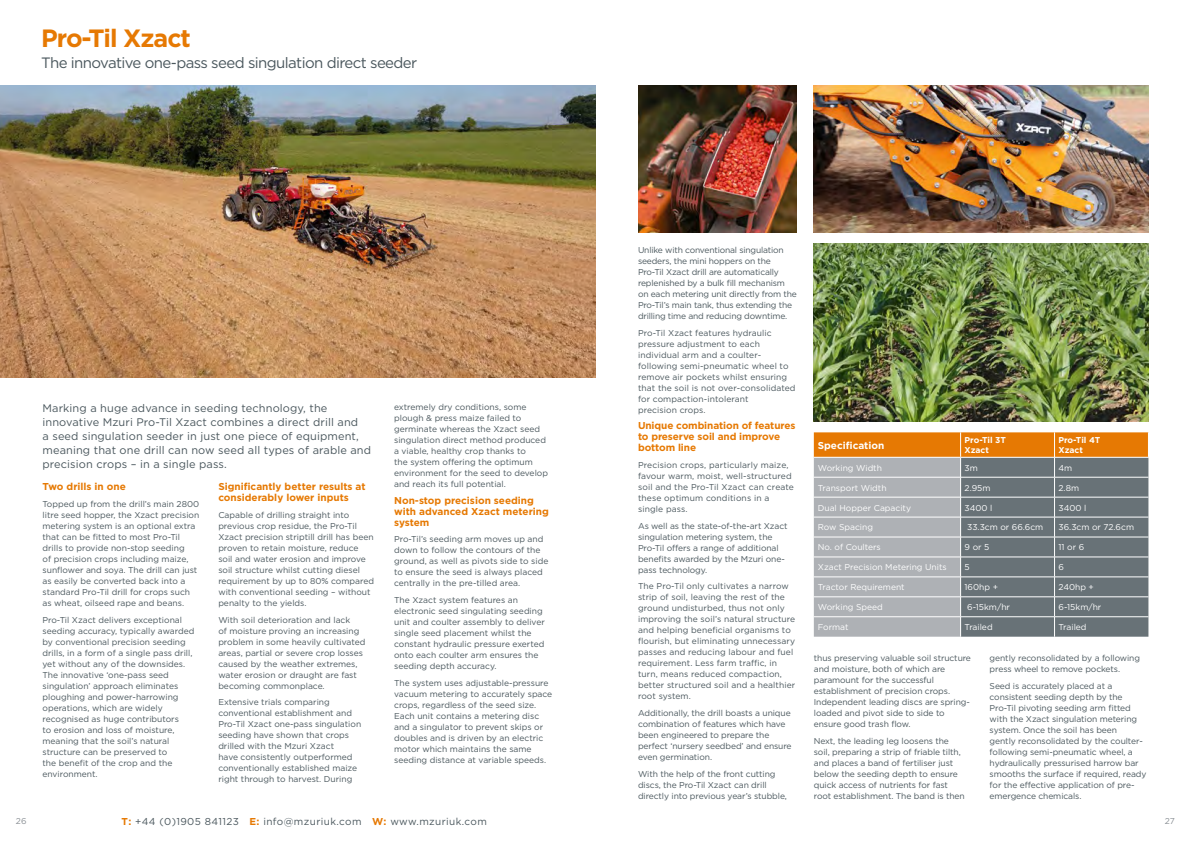
<style>
.page{position:relative;width:1191px;height:842px;background:#fff}
.page>*{position:absolute;margin:0;border:0;box-sizing:border-box;transform-origin:0 0}
.t1{font:700 25px "Gotham";letter-spacing:-.04em;color:#e67903}
.t2{font:15px "Gotham";letter-spacing:-.04em;color:#4a575d}
.t3{font:11px/14px "Gotham";letter-spacing:.01em;color:#4a575d}
.t4{font:700 10px/11px "Gotham";color:#e67903}
.t5{font:10px "Gotham";letter-spacing:.04em;color:#4a575d}
.t6{font:700 10px "Gotham";color:#fff}
.t7{font:8.5px/11px "Gotham";color:#4a575d}
.t8{font:8.5px "Gotham";color:#fff}
.t9{font:8.5px/11px "Gotham";letter-spacing:-.02em;color:#4a575d}
.t10{font:700 8.5px/10.2px "Gotham";color:#fff}
.t11{font:8.5px "Gotham";color:#898f94}
.s1{font-weight:700;color:#e67903}
</style>
<div class="page">
<img style="left:0;top:85px;width:595px;height:292px">
<img style="left:639px;top:86px;width:158px;height:147px">
<img style="left:814px;top:86px;width:334px;height:147px">
<img style="left:814px;top:244px;width:334px;height:177px">
<svg style="left:814px;top:432px;width:335px;height:205px;background:#989187"></svg>
<h1 class="t1" style="left:41px;top:22px;width:151px">Pro-Til Xzact</h1>
<h2 class="t2" style="left:41px;top:53px;width:377px">The innovative one-pass seed singulation direct seeder</h2>
<p class="t3" style="left:43px;top:401px;width:330px">Marking a huge advance in seeding technology, the innovative Mzuri Pro-Til Xzact combines a direct drill and<br>a seed singulation seeder in just one piece of equipment, meaning that one drill can now seed all types of arable and precision crops – in a single pass.</p>
<p class="t4" style="left:43px;top:481px;width:85px">Two drills in one</p>
<p class="t7" style="left:43px;top:498px;width:158px">Topped up from the drill’s main 2800 litre seed hopper, the Xzact precision metering system is an optional extra that can be fitted to most Pro-Til drills to provide non-stop seeding<br>of precision crops including maize, sunflower and soya. The drill can just as easily be converted back into a standard Pro-Til drill for crops such as wheat, oilseed rape and beans.</p>
<p class="t7" style="left:43px;top:614px;width:153px">Pro-Til Xzact delivers exceptional seeding accuracy, typically awarded by conventional precision seeding drills, in a form of a single pass drill, yet without any of the downsides.<br>The innovative ‘one-pass seed singulation’ approach eliminates ploughing and power-harrowing operations, which are widely recognised as huge contributors<br>to erosion and loss of moisture, meaning that the soil’s natural structure can be preserved to<br>the benefit of the crop and the environment.</p>
<p class="t4" style="left:218px;top:481px;width:149px">Significantly better results at considerably lower inputs</p>
<p class="t7" style="left:218px;top:509px;width:157px">Capable of drilling straight into previous crop residue, the Pro-Til Xzact precision striptill drill has been proven to retain moisture, reduce soil and water erosion and improve soil structure whilst cutting diesel requirement by up to 80% compared with conventional seeding – without penalty to the yields.</p>
<p class="t7" style="left:218px;top:614px;width:149px">With soil deterioration and lack<br>of moisture proving an increasing problem in some heavily cultivated areas, partial or severe crop losses caused by the weather extremes, water erosion or draught are fast becoming commonplace.</p>
<p class="t7" style="left:218px;top:697px;width:144px">Extensive trials comparing conventional establishment and<br>Pro-Til Xzact one-pass singulation seeding have shown that crops drilled with the Mzuri Xzact<br>have consistently outperformed conventionally established maize right through to harvest. During</p>
<p class="t7" style="left:394px;top:401px;width:155px">extremely dry conditions, some plough &amp; press maize failed to germinate whereas the Xzact seed singulation direct method produced a viable, healthy crop thanks to<br>the system offering the optimum environment for the seed to develop and reach its full potential.</p>
<p class="t4" style="left:394px;top:494px;width:156px">Non-stop precision seeding with advanced Xzact metering system</p>
<p class="t7" style="left:394px;top:533px;width:156px">Pro-Til’s seeding arm moves up and down to follow the contours of the ground, as well as pivots side to side to ensure the seed is always placed centrally in the pre-tilled area.</p>
<p class="t7" style="left:394px;top:594px;width:152px">The Xzact system features an electronic seed singulating seeding unit and coulter assembly to deliver single seed placement whilst the constant hydraulic pressure exerted onto each coulter arm ensures the seeding depth accuracy.</p>
<p class="t7" style="left:394px;top:677px;width:160px">The system uses adjustable-pressure vacuum metering to accurately space crops, regardless of the seed size.<br>Each unit contains a metering disc and a singulator to prevent skips or doubles and is driven by an electric motor which maintains the same seeding distance at variable speeds.</p>
<p class="t9" style="left:638px;top:244px;width:160px">Unlike with conventional singulation seeders, the mini hoppers on the Pro-Til Xzact drill are automatically replenished by a bulk fill mechanism on each metering unit directly from the Pro-Til’s main tank, thus extending the drilling time and reducing downtime.</p>
<p class="t7" style="left:638px;top:327px;width:159px">Pro-Til Xzact features hydraulic pressure adjustment to each individual arm and a coulter&shy;following semi-pneumatic wheel to remove air pockets whilst ensuring that the soil is not over-consolidated for compaction-intolerant<br>precision crops.</p>
<p class="t4" style="left:638px;top:420px;width:159px">Unique combination of features to preserve soil and improve bottom line</p>
<p class="t7" style="left:638px;top:459px;width:157px">Precision crops, particularly maize, favour warm, moist, well-structured soil and the Pro-Til Xzact can create these optimum conditions in a single pass.</p>
<p class="t7" style="left:638px;top:520px;width:151px">As well as the state-of-the-art Xzact singulation metering system, the<br>Pro-Til offers a range of additional benefits awarded by the Mzuri one&shy;pass technology.</p>
<p class="t7" style="left:638px;top:581px;width:159px">The Pro-Til only cultivates a narrow strip of soil, leaving the rest of the ground undisturbed, thus not only improving the soil’s natural structure and helping beneficial organisms to flourish, but eliminating unnecessary passes and reducing labour and fuel requirement. Less farm traffic, in turn, means reduced compaction, better structured soil and a healthier root system.</p>
<p class="t7" style="left:638px;top:707px;width:155px">Additionally, the drill boasts a unique combination of features which have been engineered to prepare the perfect ‘nursery seedbed’ and ensure even germination.</p>
<p class="t7" style="left:638px;top:768px;width:150px">With the help of the front cutting discs, the Pro-Til Xzact can drill directly into previous year’s stubble,</p>
<p class="t6" style="left:818px;top:438px;width:68px">Specification</p>
<p class="t10" style="left:964px;top:435px;width:43px">Pro-Til 3T<br>Xzact</p>
<p class="t10" style="left:1058px;top:435px;width:43px">Pro-Til 4T<br>Xzact</p>
<p class="t8" style="left:818px;top:462px;width:66px">Working Width</p>
<p class="t8" style="left:964px;top:462px;width:15px">3m</p>
<p class="t8" style="left:1058px;top:462px;width:15px">4m</p>
<p class="t8" style="left:818px;top:482px;width:70px">Transport Width</p>
<p class="t8" style="left:964px;top:482px;width:27px">2.95m</p>
<p class="t8" style="left:1058px;top:482px;width:22px">2.8m</p>
<p class="t8" style="left:818px;top:502px;width:95px">Dual Hopper Capacity</p>
<p class="t8" style="left:964px;top:502px;width:29px">3400 l</p>
<p class="t8" style="left:1058px;top:502px;width:29px">3400 l</p>
<p class="t8" style="left:818px;top:522px;width:57px">Row Spacing</p>
<p class="t8" style="left:967px;top:522px;width:78px">33.3cm or 66.6cm</p>
<p class="t8" style="left:1058px;top:522px;width:77px">36.3cm or 72.6cm</p>
<p class="t8" style="left:818px;top:542px;width:64px">No. of Coulters</p>
<p class="t8" style="left:964px;top:542px;width:26px">9 or 5</p>
<p class="t8" style="left:1058px;top:542px;width:27px">11 or 6</p>
<p class="t8" style="left:818px;top:562px;width:130px">Xzact Precision Metering Units</p>
<p class="t8" style="left:964px;top:562px;width:7px">5</p>
<p class="t8" style="left:1058px;top:562px;width:7px">6</p>
<p class="t8" style="left:818px;top:582px;width:88px">Tractor Requirement</p>
<p class="t8" style="left:964px;top:582px;width:35px">160hp +</p>
<p class="t8" style="left:1058px;top:582px;width:37px">240hp +</p>
<p class="t8" style="left:818px;top:602px;width:67px">Working Speed</p>
<p class="t8" style="left:967px;top:602px;width:44px">6-15km/hr</p>
<p class="t8" style="left:1058px;top:602px;width:44px">6-15km/hr</p>
<p class="t8" style="left:818px;top:622px;width:32px">Format</p>
<p class="t8" style="left:964px;top:622px;width:30px">Trailed</p>
<p class="t8" style="left:1058px;top:622px;width:30px">Trailed</p>
<p class="t7" style="left:814px;top:653px;width:159px">thus preserving valuable soil structure and moisture, both of which are paramount for the successful establishment of precision crops.<br>Independent leading discs are spring&shy;loaded and pivot side to side to ensure good trash flow.</p>
<p class="t7" style="left:814px;top:735px;width:152px">Next, the leading leg loosens the soil, preparing a strip of friable tilth, and places a band of fertiliser just below the seeding depth to ensure quick access of nutrients for fast root establishment. The band is then</p>
<p class="t7" style="left:989px;top:653px;width:152px">gently reconsolidated by a following press wheel to remove pockets.</p>
<p class="t7" style="left:989px;top:680px;width:158px">Seed is accurately placed at a consistent seeding depth by the Pro-Til pivoting seeding arm fitted with the Xzact singulation metering system. Once the soil has been<br>gently reconsolidated by the coulter&shy;following semi-pneumatic wheel, a hydraulically pressurised harrow bar smooths the surface if required, ready for the effective application of pre&shy;emergence chemicals.</p>
<p class="t5" style="left:122px;top:815px;width:367px"><span class="s1">T:</span> +44 (0)1905 841123 <span class="s1">E:</span> info@mzuriuk.com <span class="s1">W:</span> www.mzuriuk.com</p>
<p class="t11" style="left:16px;top:816px;width:12px">26</p>
<p class="t11" style="left:1164px;top:816px;width:12px">27</p>
</div>
